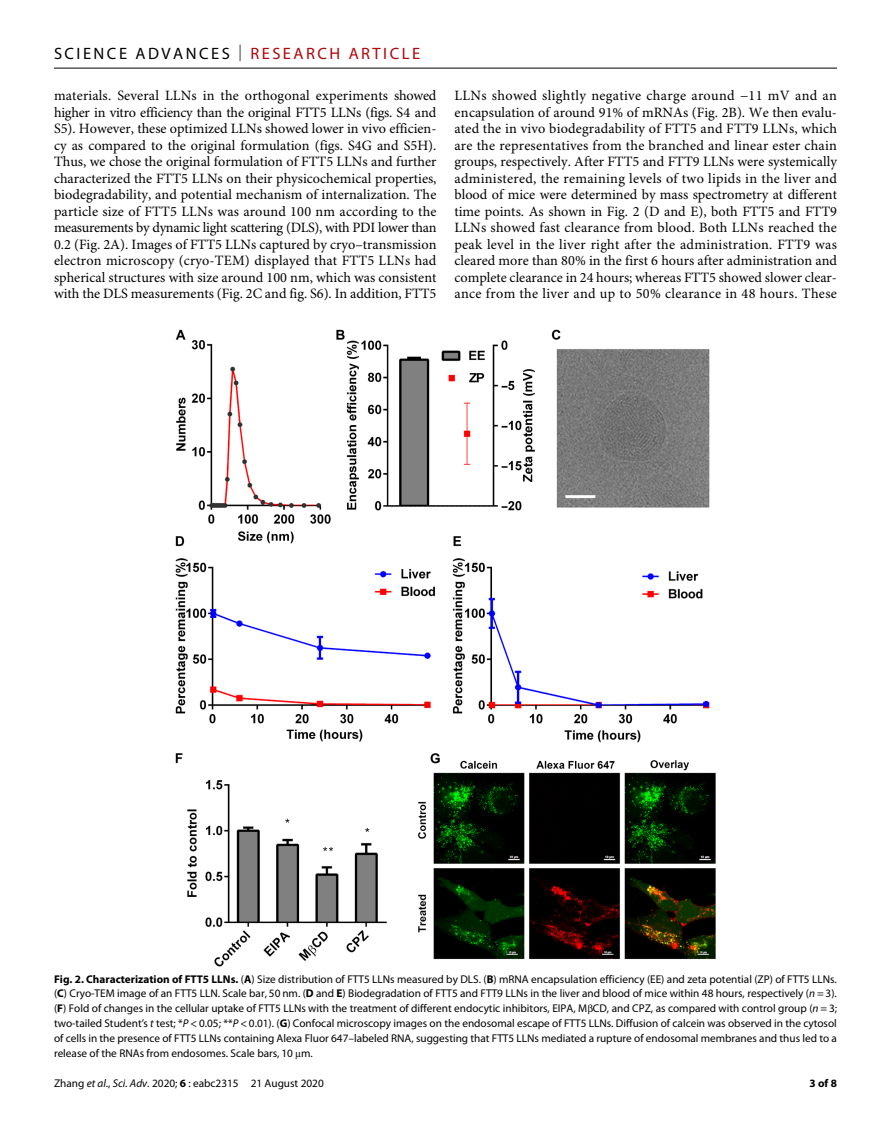
<style>
.page{position:relative;width:891px;height:1134px;background:#fff}
.page>*{position:absolute;margin:0;border:0;box-sizing:border-box;transform-origin:0 0}
.t1{font:16.5px "Myriad Pro";letter-spacing:.15em;color:#000}
.t2{font:14.25px/16.5px "Minion Pro";color:#000;text-align:justify}
.t3{font:11.25px/15px "Myriad Pro";color:#000;text-align:justify}
.t4{font:700 11.25px "Myriad Pro";color:#000}
.s1{font-weight:300}
.s2{color:#b10508}
.s3{font-weight:700}
.s4{font-style:italic}
</style>
<div class="page">
<hr style="left:54px;top:68px;width:783px;height:1px;background:#000">
<img style="left:176px;top:330px;width:539px;height:636px">
<p class="t1" style="left:54px;top:40px;width:368px">SCIENCE ADVANCES <span class="s1">|</span> <span class="s2">RESEARCH ARTICLE</span></p>
<p class="t2" style="left:54px;top:89px;width:384px">materials. Several LLNs in the orthogonal experiments showed higher in vitro efficiency than the original FTT5 LLNs (figs. S4 and S5). However, these optimized LLNs showed lower in vivo efficien&shy;cy as compared to the original formulation (figs. S4G and S5H).<br>Thus, we chose the original formulation of FTT5 LLNs and further characterized the FTT5 LLNs on their physicochemical properties, biodegradability, and potential mechanism of internalization. The particle size of FTT5 LLNs was around 100 nm according to the measurements by dynamic light scattering (DLS), with PDI lower than 0.2 (Fig. 2A). Images of FTT5 LLNs captured by cryo–transmission electron microscopy (cryo-TEM) displayed that FTT5 LLNs had spherical structures with size around 100 nm, which was consistent with the DLS measurements (Fig. 2C and fig. S6). In addition, FTT5</p>
<p class="t2" style="left:454px;top:89px;width:384px">LLNs showed slightly negative charge around −11 mV and an encapsulation of around 91% of mRNAs (Fig. 2B). We then evalu&shy;ated the in vivo biodegradability of FTT5 and FTT9 LLNs, which are the representatives from the branched and linear ester chain groups, respectively. After FTT5 and FTT9 LLNs were systemically administered, the remaining levels of two lipids in the liver and blood of mice were determined by mass spectrometry at different time points. As shown in Fig. 2 (D and E), both FTT5 and FTT9<br>LLNs showed fast clearance from blood. Both LLNs reached the peak level in the liver right after the administration. FTT9 was cleared more than 80% in the first 6 hours after administration and complete clearance in 24 hours; whereas FTT5 showed slower clear&shy;ance from the liver and up to 50% clearance in 48 hours. These</p>
<p class="t3" style="left:54px;top:971px;width:785px"><span class="s3">Fig. 2. Characterization of FTT5 LLNs.</span> (<span class="s3">A</span>) Size distribution of FTT5 LLNs measured by DLS. (<span class="s3">B</span>) mRNA encapsulation efficiency (EE) and zeta potential (ZP) of FTT5 LLNs. (<span class="s3">C</span>) Cryo-TEM image of an FTT5 LLN. Scale bar, 50 nm. (<span class="s3">D</span> and <span class="s3">E</span>) Biodegradation of FTT5 and FTT9 LLNs in the liver and blood of mice within 48 hours, respectively (<span class="s4">n</span> = 3). (<span class="s3">F</span>) Fold of changes in the cellular uptake of FTT5 LLNs with the treatment of different endocytic inhibitors, EIPA, M CD, and CPZ, as compared with control group (<span class="s4">n</span> = 3; two-tailed Student’s <span class="s4">t</span> test; *<span class="s4">P</span> &lt; 0.05; **<span class="s4">P</span> &lt; 0.01). (<span class="s3">G</span>) Confocal microscopy images on the endosomal escape of FTT5 LLNs. Diffusion of calcein was observed in the cytosol of cells in the presence of FTT5 LLNs containing Alexa Fluor 647–labeled RNA, suggesting that FTT5 LLNs mediated a rupture of endosomal membranes and thus led to a release of the RNAs from endosomes. Scale bars, 10 m.</p>
<p class="t3" style="left:54px;top:1076px;width:271px">Zhang <span class="s4">et al</span>., <span class="s4">Sci. Adv.</span> 2020; <span class="s3">6</span> : eabc2315 21 August 2020</p>
<p class="t4" style="left:810px;top:1074px;width:29px">3 of 8</p>
</div>
